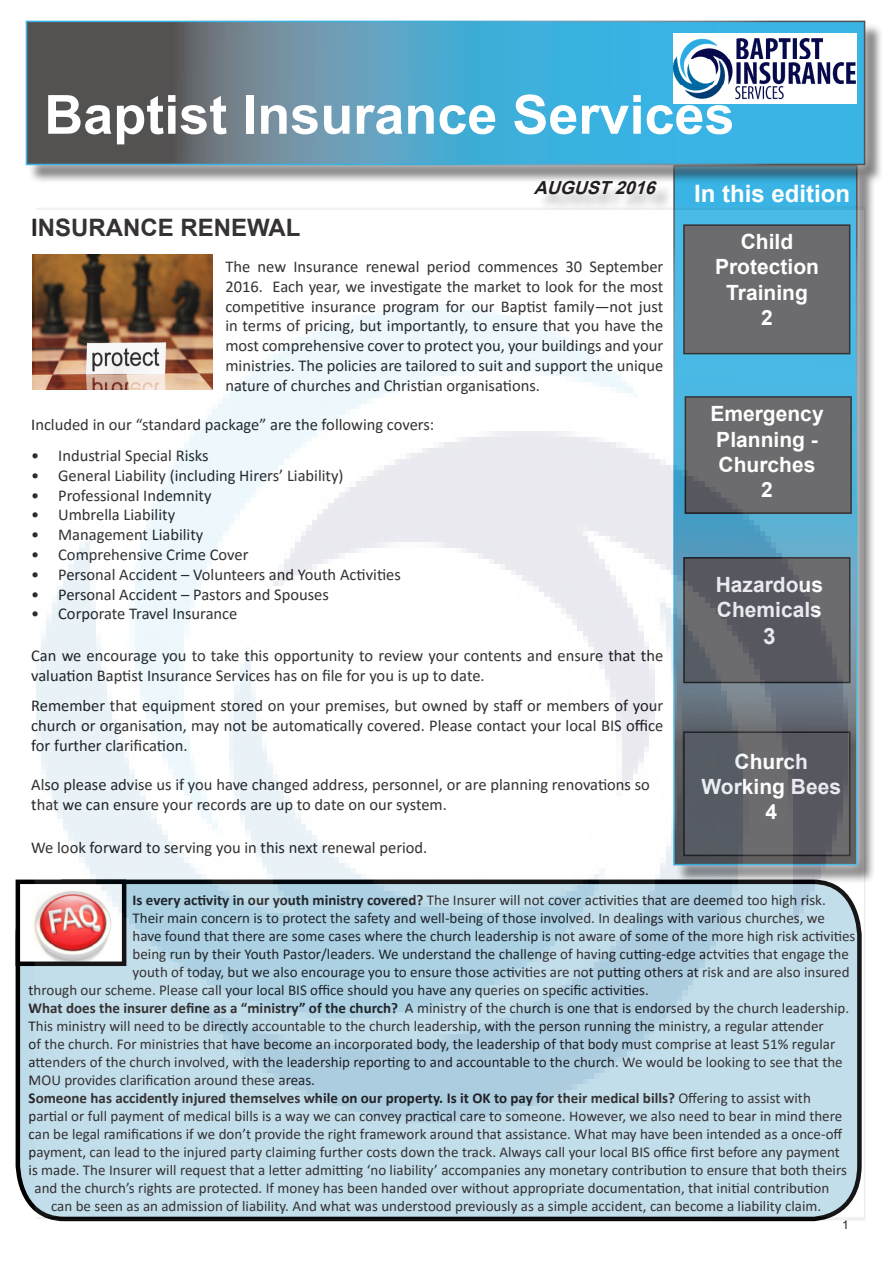
<style>
.page{position:relative;width:893px;height:1263px;background:#fff}
.page>*{position:absolute;margin:0;border:0;box-sizing:border-box;transform-origin:0 0}
.t1{font:700 54px "Arial";color:#fff}
.Paragraph_Style_1{font:700 24px "Arial";color:#231f20}
.t2{font:700 24px "Arial";color:#fff}
.t3{font:700 22.5px "Arial";color:#fff}
.t4{font:700 21px/25.2px "Arial";color:#fff;text-align:center}
.t5{font:italic 700 18px "Arial";color:#231f20}
.t6{font:16.5px/19.8px "Calibri";color:#231f20;text-align:justify}
.Paragraph_Style_1-2{font:15px/18px "Calibri";color:#231f20}
.Paragraph_Style_1-3{font:700 15px "Calibri";color:#231f20}
.t7{font:12px "Arial";color:#231f20}
.s1{font-weight:700}
.s2{font-weight:400}
</style>
<div class="page">
<div style="left:676px;top:167px;width:200px;height:717px;background:#231f20;opacity:.75"></div>
<div style="left:674px;top:166px;width:183px;height:699px;background:#39b4e5"></div>
<div style="left:537px;top:183px;width:137px;height:29px;background:#231f20;opacity:.32"></div>
<svg style="left:15px;top:879px;width:807px;height:343px;background:#77848a"></svg>
<img style="left:21px;top:884px;width:14px;height:77px">
<div style="left:16px;top:879px;width:110px;height:87px;border:4px solid #000"></div>
<div style="left:28px;top:23px;width:856px;height:161px;background:#231f20;opacity:.75"></div>
<div style="left:16px;top:11px;width:859px;height:164px;background:#fff;opacity:.75"></div>
<svg style="left:29px;top:24px;width:833px;height:138px;background:#5091ad"></svg>
<img style="left:37px;top:210px;width:826px;height:1006px">
<img style="left:673px;top:33px;width:183px;height:71px">
<h1 class="t1" style="left:44px;top:77px;width:692px">Baptist Insurance Services</h1>
<p class="t5" style="left:534px;top:175px;width:130px">AUGUST2016</p>
<p class="t2" style="left:694px;top:177px;width:158px">In this edition</p>
<p class="Paragraph_Style_1" style="left:31px;top:211px;width:271px">INSURANCE RENEWAL</p>
<p class="t6" style="left:225px;top:256px;width:439px">The new Insurance renewal period commences 30 September 2016. Each year, we investigate the market to look for the most competitive insurance program for our Baptist family—not just in terms of pricing, but importantly, to ensure that you have the most comprehensive cover to protect you, your buildings and your ministries. The policies are tailored to suit and support the unique nature of churches and Christian organisations.</p>
<p class="t6" style="left:31px;top:415px;width:405px">Included in our “standard package” are the following covers:</p>
<p class="t6" style="left:31px;top:445px;width:179px">• Industrial Special Risks</p>
<p class="t6" style="left:31px;top:465px;width:314px">• General Liability (including Hirers’ Liability)</p>
<p class="t6" style="left:31px;top:485px;width:182px">• Professional Indemnity</p>
<p class="t6" style="left:31px;top:505px;width:145px">• Umbrella Liability</p>
<p class="t6" style="left:31px;top:524px;width:174px">• Management Liability</p>
<p class="t6" style="left:31px;top:544px;width:219px">• Comprehensive Crime Cover</p>
<p class="t6" style="left:31px;top:564px;width:371px">• Personal Accident – Volunteers and Youth Activities</p>
<p class="t6" style="left:31px;top:584px;width:299px">• Personal Accident – Pastors and Spouses</p>
<p class="t6" style="left:31px;top:604px;width:208px">• Corporate Travel Insurance</p>
<p class="t6" style="left:31px;top:645px;width:634px">Can we encourage you to take this opportunity to review your contents and ensure that the valuation Baptist Insurance Services has on file for you is up to date.</p>
<p class="t6" style="left:31px;top:695px;width:634px">Remember that equipment stored on your premises, but owned by staff or members of your church or organisation, may not be automatically covered. Please contact your local BIS office for further clarification.</p>
<p class="t6" style="left:31px;top:775px;width:620px">Also please advise us if you have changed address, personnel, or are planning renovations so that we can ensure your records are up to date on our system.</p>
<p class="t6" style="left:31px;top:838px;width:398px">We look forward to serving you in this next renewal period.</p>
<p class="Paragraph_Style_1-2" style="left:133px;top:891px;width:695px"><span class="s1">Is every activity in our youth ministry covered?</span> The Insurer will not cover activities that are deemed too high risk.</p>
<p class="Paragraph_Style_1-2" style="left:133px;top:909px;width:694px">Their main concern is to protect the safety and well-being of those involved. In dealings with various churches, we</p>
<p class="Paragraph_Style_1-2" style="left:133px;top:927px;width:724px">have found that there are some cases where the church leadership is not aware of some of the more high risk activities</p>
<p class="Paragraph_Style_1-2" style="left:133px;top:945px;width:718px">being run by their Youth Pastor/leaders. We understand the challenge of having cutting-edge actvities that engage the</p>
<p class="Paragraph_Style_1-2" style="left:133px;top:963px;width:718px">youth of today, but we also encourage you to ensure those activities are not putting others at risk and are also insured</p>
<p class="Paragraph_Style_1-2" style="left:29px;top:981px;width:622px">through our scheme. Please call your local BIS office should you have any queries on specific activities.</p>
<p class="Paragraph_Style_1-2" style="left:29px;top:999px;width:822px"><span class="s1">What does the insurer define as a “ministry” of the church?</span> A ministry of the church is one that is endorsed by the church leadership.<br>This ministry will need to be directly accountable to the church leadership, with the person running the ministry, a regular attender<br>of the church. For ministries that have become an incorporated body, the leadership of that body must comprise at least 51% regular attenders of the church involved, with the leadership reporting to and accountable to the church. We would be looking to see that the MOU provides clarification around these areas.</p>
<p class="Paragraph_Style_1-3" style="left:29px;top:1088px;width:784px">Someone has accidently injured themselves while on our property. Is it OK to pay for their medical bills? <span class="s2">Offering to assist with</span></p>
<p class="Paragraph_Style_1-2" style="left:29px;top:1107px;width:815px">partial or full payment of medical bills is a way we can convey practical care to someone. However, we also need to bear in mind there</p>
<p class="Paragraph_Style_1-2" style="left:29px;top:1125px;width:815px">can be legal ramifications if we don’t provide the right framework around that assistance. What may have been intended as a once-off</p>
<p class="Paragraph_Style_1-2" style="left:29px;top:1143px;width:813px">payment, can lead to the injured party claiming further costs down the track. Always call your local BIS office first before any payment</p>
<p class="Paragraph_Style_1-2" style="left:29px;top:1161px;width:820px">is made. The Insurer will request that a letter admitting ‘no liability’ accompanies any monetary contribution to ensure that both theirs</p>
<p class="Paragraph_Style_1-2" style="left:35px;top:1179px;width:796px">and the church’s rights are protected. If money has been handed over without appropriate documentation, that initial contribution</p>
<p class="Paragraph_Style_1-2" style="left:51px;top:1197px;width:772px">can be seen as an admission of liability. And what was understood previously as a simple accident, can become a liability claim.</p>
<p class="t4" style="left:741px;top:229px;width:54px">Child</p>
<p class="t4" style="left:715px;top:255px;width:105px">Protection<br>Training</p>
<p class="t4" style="left:761px;top:305px;width:13px">2</p>
<p class="t4" style="left:710px;top:402px;width:115px;text-align:left">Emergency<br>Planning -<br>Churches</p>
<p class="t4" style="left:761px;top:477px;width:13px">2</p>
<p class="t4" style="left:716px;top:572px;width:109px">Hazardous</p>
<p class="t4" style="left:717px;top:597px;width:107px">Chemicals</p>
<p class="t3" style="left:763px;top:620px;width:14px">3</p>
<p class="t4" style="left:735px;top:749px;width:75px">Church</p>
<p class="t4" style="left:701px;top:774px;width:141px">Working Bees</p>
<p class="t4" style="left:765px;top:799px;width:13px">4</p>
<p class="t7" style="left:842px;top:1217px;width:8px">1</p>
</div>
